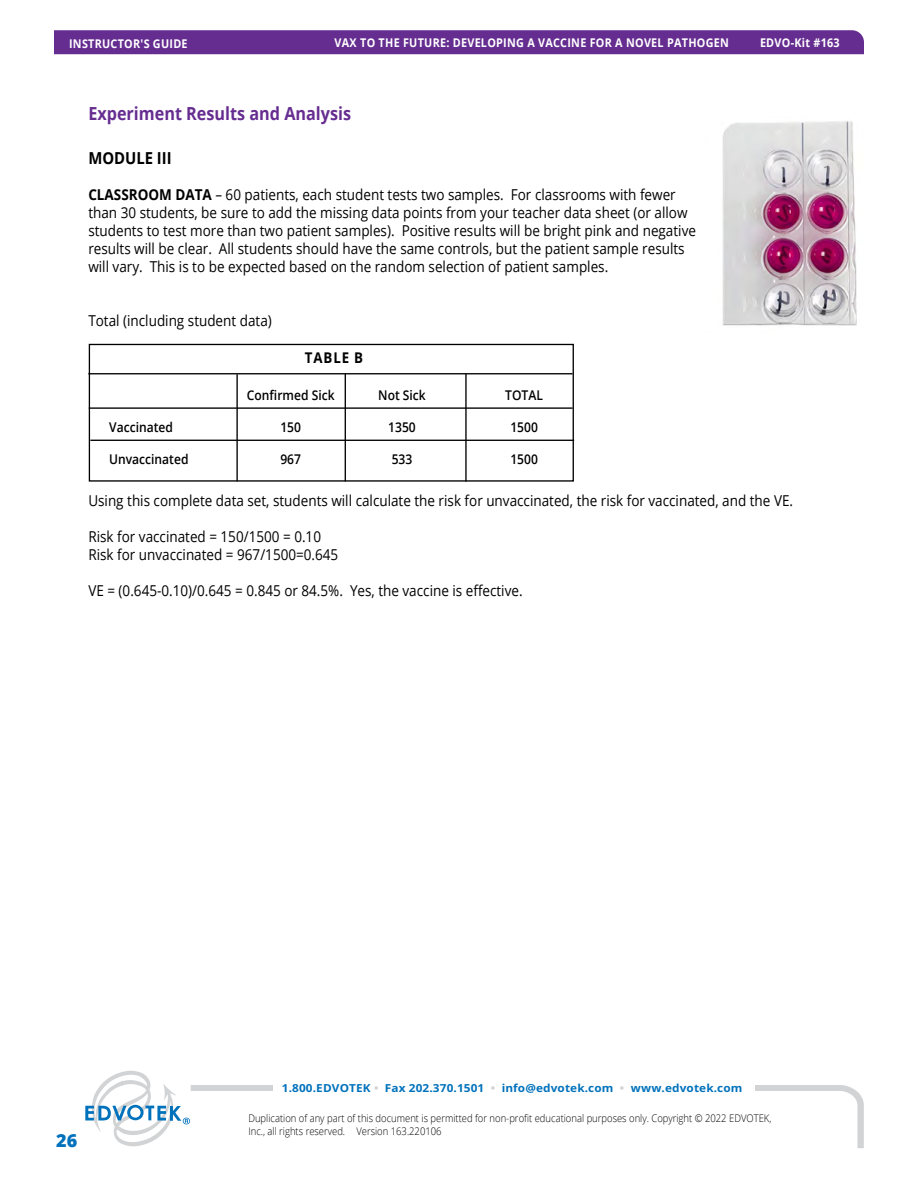
<style>
.page{position:relative;width:918px;height:1188px;background:#fff}
.page>*{position:absolute;margin:0;border:0;box-sizing:border-box;transform-origin:0 0}
.t1{font:700 18px "Open Sans";color:#662d91;scale:.9 1}
.t2{font:800 18px "Open Sans";color:#0072bc}
.t3{font:700 16.5px "Open Sans";color:#000;scale:.9 1}
.t4{font:15px/18px "Open Sans";color:#000;scale:.9 1}
.t5{font:700 14.7px "Open Sans";letter-spacing:.065em;color:#000;scale:.9 1}
.t6{font:600 13.35px "Open Sans";color:#000;scale:.9 1}
.t7{font:700 12px "Open Sans";letter-spacing:.025em;color:#fff;scale:.9 1}
.t8{font:700 11.1px "Open Sans";letter-spacing:.01em;color:#0072bc;scale:1.07 1}
.t9{font:300 10.5px/12.6px "Open Sans";color:#000;scale:.9 1}
.s1{font-weight:700}
.s2{color:#d1d3d4}
</style>
<div class="page">
<div style="left:89px;top:344px;width:485px;height:138px;border:1px solid #000"></div>
<hr style="left:88px;top:373px;width:485px;height:1px;background:#000">
<hr style="left:89px;top:407px;width:484px;height:2px;background:#000">
<hr style="left:345px;top:374px;width:1px;height:107px;background:#000">
<hr style="left:236px;top:374px;width:2px;height:107px;background:#000">
<hr style="left:465px;top:374px;width:2px;height:108px;background:#000">
<hr style="left:90px;top:440px;width:484px;height:1px;background:#000">
<img style="left:722px;top:121px;width:135px;height:205px">
<svg style="left:190px;top:1085px;width:674px;height:63px"></svg>
<div style="left:273px;top:1077px;width:482px;height:22px;background:#fff"></div>
<svg style="left:85px;top:1071px;width:105px;height:76px"></svg>
<div style="left:54px;top:30px;width:810px;height:24px;background:#662d91"></div>
<p class="t7" style="left:69px;top:35px;width:133px">INSTRUCTOR'S GUIDE</p>
<p class="t7" style="left:335px;top:35px;width:440px">VAX TO THE FUTURE: DEVELOPING A VACCINE FOR A NOVEL PATHOGEN</p>
<p class="t7" style="left:760px;top:35px;width:90px">EDVO-Kit #163</p>
<p class="t1" style="left:88px;top:100px;width:294px">Experiment Results and Analysis</p>
<p class="t3" style="left:88px;top:146px;width:94px">MODULE III</p>
<p class="t4" style="left:88px;top:185px;width:677px"><span class="s1">CLASSROOM DATA</span> – 60 patients, each student tests two samples. For classrooms with fewer than 30 students, be sure to add the missing data points from your teacher data sheet (or allow students to test more than two patient samples). Positive results will be bright pink and negative results will be clear. All students should have the same controls, but the patient sample results will vary. This is to be expected based on the random selection of patient samples.</p>
<p class="t4" style="left:88px;top:311px;width:205px">Total (including student data)</p>
<p class="t5" style="left:305px;top:347px;width:66px">TABLE B</p>
<p class="t6" style="left:247px;top:386px;width:99px">Confirmed Sick</p>
<p class="t6" style="left:378px;top:386px;width:54px">Not Sick</p>
<p class="t6" style="left:505px;top:386px;width:43px">TOTAL</p>
<p class="t6" style="left:109px;top:418px;width:72px">Vaccinated</p>
<p class="t6" style="left:280px;top:418px;width:24px">150</p>
<p class="t6" style="left:388px;top:418px;width:32px">1350</p>
<p class="t6" style="left:510px;top:418px;width:32px">1500</p>
<p class="t6" style="left:109px;top:450px;width:90px">Unvaccinated</p>
<p class="t6" style="left:280px;top:450px;width:24px">967</p>
<p class="t6" style="left:392px;top:450px;width:24px">533</p>
<p class="t6" style="left:510px;top:450px;width:32px">1500</p>
<p class="t4" style="left:88px;top:491px;width:785px">Using this complete data set, students will calculate the risk for unvaccinated, the risk for vaccinated, and the VE.</p>
<p class="t4" style="left:88px;top:527px;width:279px">Risk for vaccinated = 150/1500 = 0.10<br>Risk for unvaccinated = 967/1500=0.645</p>
<p class="t4" style="left:88px;top:581px;width:484px">VE = (0.645-0.10)/0.645 = 0.845 or 84.5%. Yes, the vaccine is effective.</p>
<p class="t2" style="left:56px;top:1127px;width:23px">26</p>
<p class="t8" style="left:282px;top:1080px;width:432px">1.800.EDVOTEK <span class="s2">•</span> Fax 202.370.1501 <span class="s2">•</span> info@edvotek.com <span class="s2">•</span> www.edvotek.com</p>
<p class="t9" style="left:248px;top:1112px;width:583px">Duplication of any part of this document is permitted for non-profit educational purposes only. Copyright © 2022 EDVOTEK,<br>Inc., all rights reserved. Version 163.220106</p>
</div>
